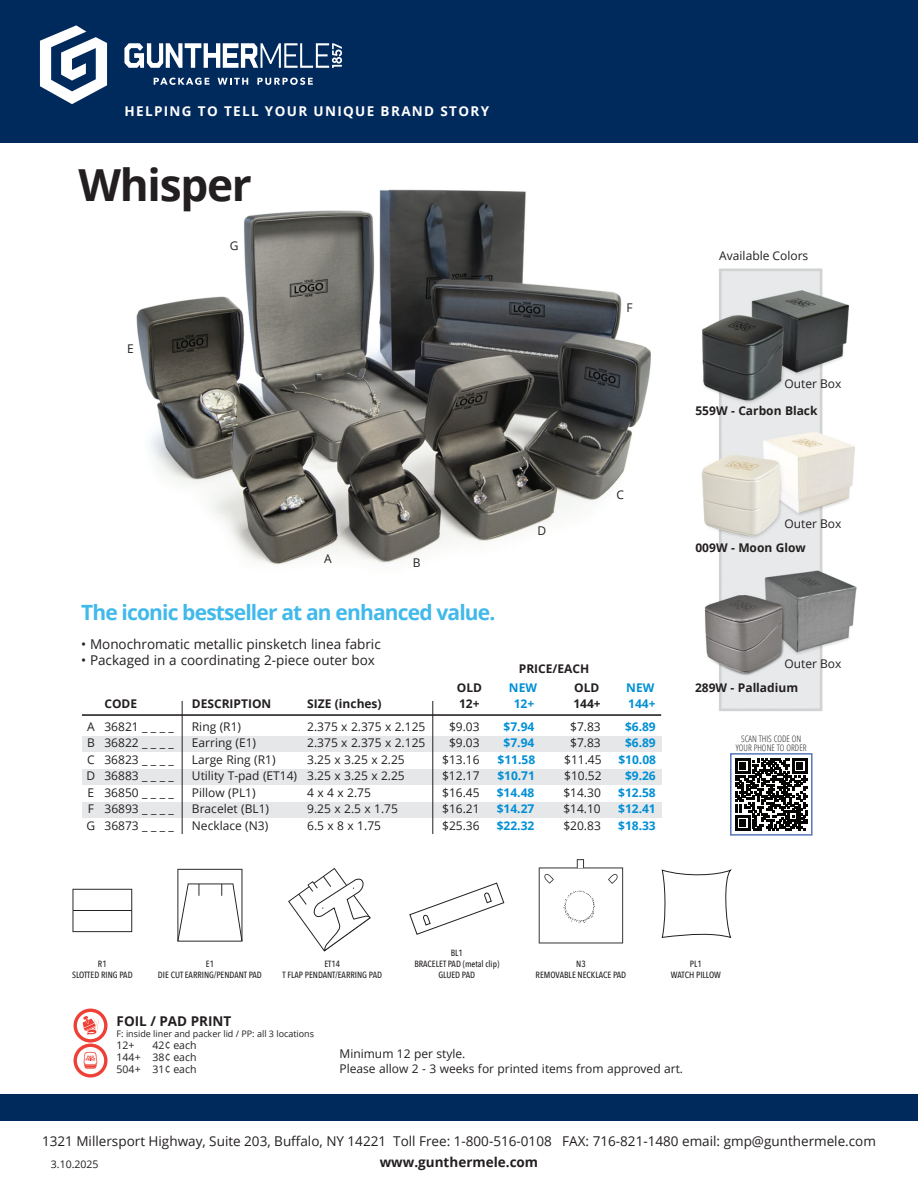
<style>
.page{position:relative;width:918px;height:1188px;background:#fff}
.page>*{position:absolute;margin:0;border:0;box-sizing:border-box;transform-origin:0 0}
.t1{font:700 44.1px "Open Sans";letter-spacing:-.03em;color:#231f20}
.t2{font:700 21px "Open Sans";letter-spacing:-.04em;color:#41b9ea}
.t3{font:13.5px "Open Sans";color:#231f20}
.t4{font:700 13.5px "Open Sans";letter-spacing:.1em;color:#fff}
.t5{font:700 13.5px "Open Sans";color:#231f20}
.t6{font:12px/15px "Open Sans";color:#231f20}
.t7{font:700 12px "Open Sans";color:#231f20}
.t8{font:700 12px/16.5px "Open Sans";color:#008fd5;text-align:center}
.t9{font:10.5px/12px "Open Sans";color:#231f20;text-align:justify}
.t10{font:500 9px/10.8px "Avenir Next Condensed";color:#231f20;text-align:center}
.t11{font:9px "Open Sans";color:#231f20}
.t12{font:300 condensed 9px "Open Sans";color:#231f20}
</style>
<div class="page">
<img style="left:0;top:142px;width:918px;height:953px">
<div style="left:74px;top:1044px;width:34px;height:34px;border:3px solid #ee4036;border-radius:50%"></div>
<svg style="left:84px;top:1052px;width:13px;height:17px"></svg>
<div style="left:74px;top:1009px;width:34px;height:34px;border:3px solid #ee4036;border-radius:50%"></div>
<svg style="left:83px;top:1016px;width:16px;height:19px"></svg>
<hr style="left:82px;top:714px;width:579px;height:2px;background:#231f20">
<div style="left:82px;top:737px;width:579px;height:15px;background:#e6e7e9"></div>
<div style="left:82px;top:769px;width:579px;height:15px;background:#e6e7e9"></div>
<div style="left:82px;top:802px;width:579px;height:15px;background:#e6e7e9"></div>
<hr style="left:182px;top:701px;width:1px;height:133px;background:#231f20">
<hr style="left:432px;top:701px;width:1px;height:133px;background:#231f20">
<svg style="left:72px;top:889px;width:60px;height:43px"></svg>
<hr style="left:73px;top:910px;width:59px;height:1px;background:#231f20">
<svg style="left:409px;top:882px;width:96px;height:53px"></svg>
<svg style="left:177px;top:869px;width:65px;height:73px"></svg>
<svg style="left:288px;top:868px;width:83px;height:84px"></svg>
<svg style="left:539px;top:859px;width:84px;height:84px"></svg>
<div style="left:566px;top:892px;width:27px;height:28px;background:#fff;border-radius:50%"></div>
<div style="left:731px;top:754px;width:81px;height:81px;background:#fff"></div>
<svg style="left:735px;top:758px;width:72px;height:72px"></svg>
<div style="left:730px;top:753px;width:83px;height:83px;border:2px solid #5877bb"></div>
<div style="left:0;top:1095px;width:918px;height:26px;background:#00295c"></div>
<div style="left:0;top:0;width:918px;height:142px;background:#00295c"></div>
<svg style="left:40px;top:25px;width:67px;height:79px"></svg>
<svg style="left:124px;top:43px;width:218px;height:25px"></svg>
<svg style="left:154px;top:78px;width:55px;height:7px"></svg>
<svg style="left:218px;top:78px;width:30px;height:7px"></svg>
<svg style="left:257px;top:78px;width:56px;height:7px"></svg>
<p class="t4" style="left:124px;top:102px;width:366px">HELPING TO TELL YOUR UNIQUE BRAND STORY</p>
<h1 class="t1" style="left:78px;top:154px;width:175px">Whisper</h1>
<p class="t6" style="left:127px;top:340px;width:8px">E</p>
<p class="t6" style="left:230px;top:238px;width:10px">G</p>
<p class="t6" style="left:324px;top:550px;width:9px">A</p>
<p class="t6" style="left:413px;top:555px;width:9px">B</p>
<p class="t6" style="left:538px;top:522px;width:10px">D</p>
<p class="t6" style="left:627px;top:300px;width:8px">F</p>
<p class="t6" style="left:616px;top:487px;width:9px">C</p>
<h2 class="t2" style="left:81px;top:598px;width:416px">The iconic bestseller at an enhanced value.</h2>
<p class="t3" style="left:81px;top:635px;width:301px">• Monochromatic metallic pinsketch linea fabric</p>
<p class="t3" style="left:81px;top:651px;width:295px">• Packaged in a coordinating 2-piece outer box</p>
<p class="t7" style="left:104px;top:696px;width:34px">CODE</p>
<p class="t7" style="left:192px;top:696px;width:81px">DESCRIPTION</p>
<p class="t7" style="left:307px;top:696px;width:76px">SIZE (inches)</p>
<p class="t7" style="left:459px;top:696px;width:22px">12+</p>
<p class="t7" style="left:573px;top:696px;width:29px">144+</p>
<p class="t6" style="left:104px;top:719px;width:71px">36821 _ _ _ _</p>
<p class="t6" style="left:192px;top:719px;width:51px">Ring (R1)</p>
<p class="t6" style="left:307px;top:719px;width:120px">2.375 x 2.375 x 2.125</p>
<p class="t6" style="left:449px;top:719px;width:32px">$9.03</p>
<p class="t6" style="left:570px;top:719px;width:32px">$7.83</p>
<p class="t6" style="left:104px;top:735px;width:71px">36822 _ _ _ _</p>
<p class="t6" style="left:192px;top:735px;width:66px">Earring (E1)</p>
<p class="t6" style="left:307px;top:735px;width:120px">2.375 x 2.375 x 2.125</p>
<p class="t6" style="left:449px;top:735px;width:32px">$9.03</p>
<p class="t6" style="left:570px;top:735px;width:32px">$7.83</p>
<p class="t6" style="left:104px;top:752px;width:71px">36823 _ _ _ _</p>
<p class="t6" style="left:192px;top:752px;width:85px">Large Ring (R1)</p>
<p class="t6" style="left:307px;top:752px;width:99px">3.25 x 3.25 x 2.25</p>
<p class="t6" style="left:442px;top:752px;width:39px">$13.16</p>
<p class="t6" style="left:564px;top:752px;width:39px">$11.45</p>
<p class="t6" style="left:104px;top:768px;width:71px">36883 _ _ _ _</p>
<p class="t6" style="left:192px;top:768px;width:214px">Utility T-pad (ET14) 3.25 x 3.25 x 2.25</p>
<p class="t6" style="left:442px;top:768px;width:39px">$12.17</p>
<p class="t6" style="left:564px;top:768px;width:39px">$10.52</p>
<p class="t6" style="left:104px;top:785px;width:71px">36850 _ _ _ _</p>
<p class="t6" style="left:192px;top:785px;width:65px">Pillow (PL1)</p>
<p class="t6" style="left:307px;top:785px;width:65px">4x4x2.75</p>
<p class="t6" style="left:442px;top:785px;width:39px">$16.45</p>
<p class="t6" style="left:563px;top:785px;width:39px">$14.30</p>
<p class="t6" style="left:104px;top:801px;width:71px">36893 _ _ _ _</p>
<p class="t6" style="left:192px;top:801px;width:79px">Bracelet (BL1)</p>
<p class="t6" style="left:307px;top:801px;width:92px">9.25 x 2.5 x 1.75</p>
<p class="t6" style="left:442px;top:801px;width:39px">$16.21</p>
<p class="t6" style="left:563px;top:801px;width:39px">$14.10</p>
<p class="t6" style="left:104px;top:818px;width:71px">36873 _ _ _ _</p>
<p class="t6" style="left:192px;top:818px;width:78px">Necklace (N3)</p>
<p class="t6" style="left:307px;top:818px;width:75px">6.5 x 8 x 1.75</p>
<p class="t6" style="left:442px;top:818px;width:39px">$25.36</p>
<p class="t7" style="left:519px;top:660px;width:72px">PRICE/EACH</p>
<p class="t7" style="left:457px;top:679px;width:27px">OLD</p>
<p class="t8" style="left:509px;top:679px;width:30px">NEW</p>
<p class="t7" style="left:574px;top:679px;width:27px">OLD</p>
<p class="t8" style="left:626px;top:679px;width:30px">NEW</p>
<p class="t8" style="left:504px;top:692px;width:32px;line-height:22.5px;text-align:right">12+ $7.94</p>
<p class="t8" style="left:497px;top:734px;width:40px">$7.94 $11.58 $10.71 $14.48 $14.27 $22.32</p>
<p class="t8" style="left:625px;top:692px;width:32px;line-height:22.5px;text-align:left">144+ $6.89</p>
<p class="t8" style="left:618px;top:734px;width:39px">$6.89 $10.08 $9.26 $12.58 $12.41 $18.33</p>
<p class="t6" style="left:87px;top:719px;width:9px">A</p>
<p class="t6" style="left:87px;top:752px;width:9px">C</p>
<p class="t6" style="left:88px;top:785px;width:8px">E</p>
<p class="t6" style="left:87px;top:818px;width:10px">G</p>
<p class="t6" style="left:87px;top:735px;width:9px">B</p>
<p class="t6" style="left:87px;top:768px;width:10px">D</p>
<p class="t6" style="left:88px;top:801px;width:8px">F</p>
<p class="t6" style="left:563px;top:818px;width:39px">$20.83</p>
<p class="t6" style="left:719px;top:248px;width:90px">Available Colors</p>
<p class="t6" style="left:784px;top:376px;width:59px">Outer Box</p>
<p class="t7" style="left:695px;top:403px;width:124px">559W - Carbon Black</p>
<p class="t6" style="left:784px;top:516px;width:59px">Outer Box</p>
<p class="t7" style="left:695px;top:539px;width:112px">009W - Moon Glow</p>
<p class="t6" style="left:785px;top:656px;width:59px">Outer Box</p>
<p class="t7" style="left:695px;top:679px;width:105px">289W - Palladium</p>
<p class="t12" style="left:741px;top:732px;width:62px">SCAN THIS CODE ON</p>
<p class="t12" style="left:736px;top:741px;width:72px">YOUR PHONE TO ORDER</p>
<p class="t10" style="left:414px;top:947px;width:86px">BL1<br>BRACELET PAD (metal clip)<br>GLUED PAD</p>
<p class="t10" style="left:158px;top:958px;width:105px">E1<br>DIE CUT EARRING/PENDANT PAD</p>
<p class="t10" style="left:536px;top:958px;width:92px">N3<br>REMOVABLE NECKLACE PAD</p>
<p class="t10" style="left:72px;top:958px;width:62px">R1<br>SLOTTED RING PAD</p>
<p class="t10" style="left:283px;top:958px;width:101px">ET14<br>T FLAP PENDANT/EARRING PAD</p>
<p class="t10" style="left:671px;top:958px;width:52px">PL1<br>WATCH PILLOW</p>
<p class="t5" style="left:117px;top:1012px;width:116px">FOIL / PAD PRINT</p>
<p class="t11" style="left:117px;top:1027px;width:199px">F: inside liner and packer lid / PP: all 3 locations</p>
<p class="t9" style="left:117px;top:1039px;width:20px">12+</p>
<p class="t9" style="left:117px;top:1039px;width:81px;text-indent:36px">42¢ each 144+ 38¢ each 504+ 31¢ each</p>
<p class="t6" style="left:340px;top:1046px;width:345px">Minimum 12 per style.<br>Please allow 2 - 3 weeks for printed items from approved art.</p>
<p class="t3" style="left:42px;top:1131px;width:835px">1321 Millersport Highway, Suite 203, Buffalo, NY 14221 Toll Free: 1-800-516-0108 FAX: 716-821-1480 email: gmp@gunthermele.com</p>
<p class="t5" style="left:380px;top:1152px;width:160px">www.gunthermele.com</p>
<p class="t9" style="left:51px;top:1158px;width:49px">3.10.2025</p>
</div>
